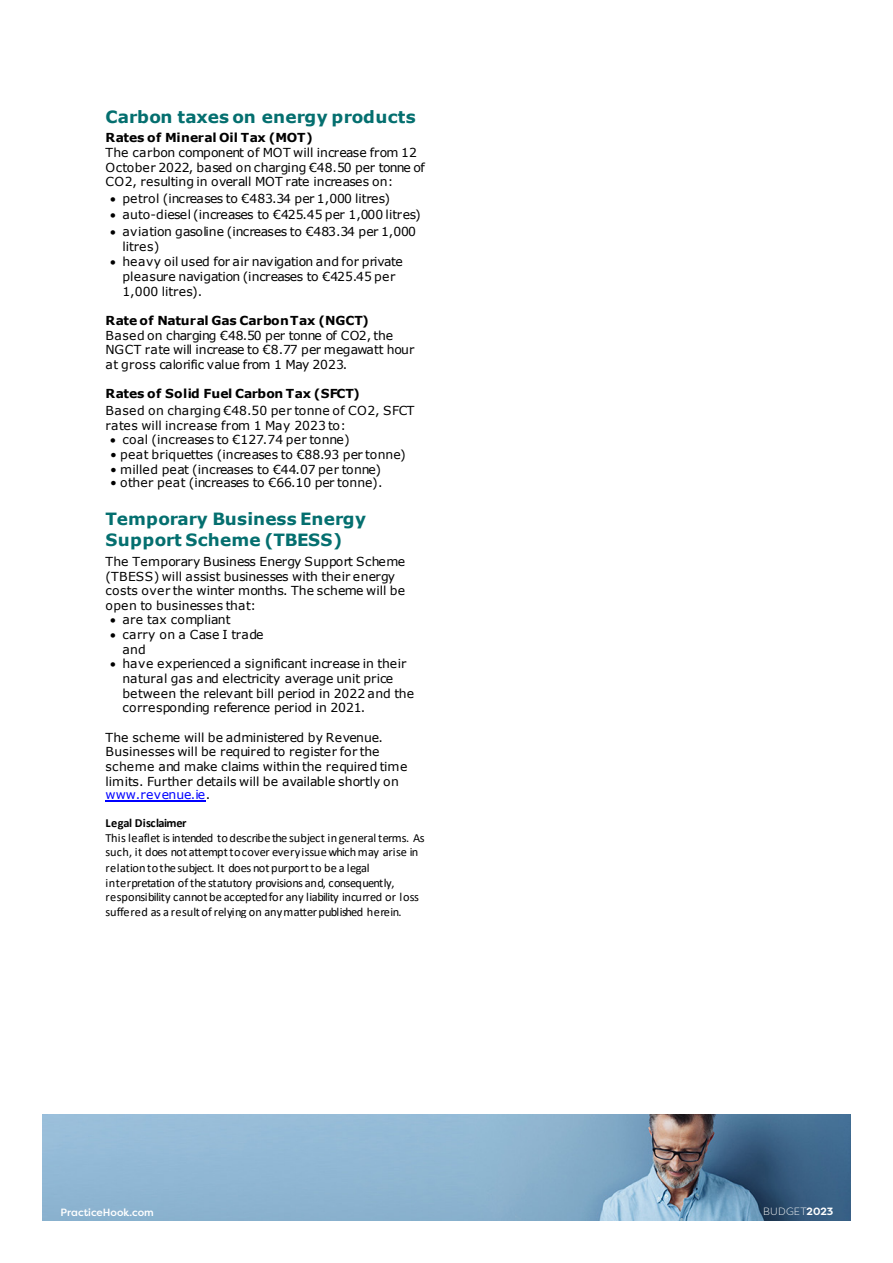
<style>
.page{position:relative;width:893px;height:1263px;background:#fff}
.page>*{position:absolute;margin:0;border:0;box-sizing:border-box;transform-origin:0 0}
.t1{font:700 16.8px/20.2px "Verdana";color:#046f6f}
.t2{font:12.3px/14.7px "Verdana";color:#000}
.t3{font:12.3px/14.7px "Calibri";letter-spacing:-.025em;color:#000}
.t4{font:12.3px/14.7px "Calibri";color:#000}
.t5{font:700 12.3px "Verdana";color:#000}
.t6{font:700 12.3px "Verdana";letter-spacing:-.03em;color:#000}
.t7{font:12.3px/14.7px "Verdana";letter-spacing:.025em;color:#000}
.t8{font:12.3px "Verdana";color:#00f}
.t9{font:700 12.3px "Calibri";letter-spacing:-.02em;color:#000}
.t10{font:500 10.5px "Filson Pro";color:#fff}
.t11{font:300 10.5px "Filson Pro";letter-spacing:.02em;color:#fff}
.s1{color:#000}
.s2{font-weight:700}
</style>
<div class="page">
<hr style="left:106px;top:800px;width:100px;height:1px;background:#00f">
<img style="left:43px;top:1114px;width:807px;height:107px">
<h1 class="t1" style="left:106px;top:107px;width:312px">Carbon taxes on energy products</h1>
<p class="t6" style="left:106px;top:129px;width:209px">Rates of Mineral Oil Tax (MOT)</p>
<p class="t2" style="left:106px;top:145px;width:321px">The carbon component of MOT will increase from 12<br>October 2022, based on charging €48.50 per tonne of<br>CO2, resulting in overall MOT rate increases on:</p>
<p class="t2" style="left:110px;top:191px;width:282px">• petrol (increases to €483.34 per 1,000 litres)</p>
<p class="t2" style="left:110px;top:207px;width:312px">• auto-diesel (increases to €425.45 per 1,000 litres)</p>
<p class="t2" style="left:122px;top:224px;width:295px;text-indent:-12px">• aviation gasoline (increases to €483.34 per 1,000 litres)</p>
<p class="t2" style="left:122px;top:254px;width:282px;text-indent:-12px">• heavy oil used for air navigation and for private pleasure navigation (increases to €425.45 per<br>1,000 litres).</p>
<p class="t5" style="left:106px;top:312px;width:265px">Rateof Natural Gas CarbonTax (NGCT)</p>
<p class="t2" style="left:106px;top:328px;width:310px">Based on charging €48.50 per tonne of CO2, the<br>NGCT rate will increase to €8.77 per megawatt hour at gross calorific value from 1 May 2023.</p>
<p class="t5" style="left:106px;top:385px;width:256px">Rates of Solid Fuel Carbon Tax (SFCT)</p>
<p class="t2" style="left:106px;top:403px;width:310px">Based on charging €48.50 per tonne of CO2, SFCT rates will increase from 1 May 2023 to:</p>
<p class="t2" style="left:110px;top:432px;width:241px">• coal (increases to €127.74 per tonne)</p>
<p class="t2" style="left:110px;top:447px;width:297px">• peat briquettes (increases to €88.93 per tonne)</p>
<p class="t2" style="left:110px;top:462px;width:272px">• milled peat (increases to €44.07 per tonne)</p>
<p class="t2" style="left:110px;top:475px;width:274px">• other peat (increases to €66.10 per tonne).</p>
<h1 class="t1" style="left:106px;top:509px;width:262px">Temporary Business Energy<br>Support Scheme (TBESS)</h1>
<p class="t2" style="left:106px;top:554px;width:301px">The Temporary Business Energy Support Scheme (TBESS) will assist businesses with their energy costs over the winter months. The scheme will be open to businesses that:</p>
<p class="t2" style="left:110px;top:612px;width:122px">• are tax compliant</p>
<p class="t7" style="left:122px;top:627px;width:143px;text-indent:-12px">• carry on a Case I trade and</p>
<p class="t2" style="left:122px;top:656px;width:293px;text-indent:-12px">• have experienced a significant increase in their natural gas and electricity average unit price between the relevant bill period in 2022 and the corresponding reference period in 2021.</p>
<p class="t2" style="left:106px;top:730px;width:303px">The scheme will be administered by Revenue.<br>Businesses will be required to register for the scheme and make claims within the required time limits. Further details will be available shortly on</p>
<p class="t8" style="left:106px;top:786px;width:106px">www.revenue.ie<span class="s1">.</span></p>
<p class="t9" style="left:106px;top:814px;width:82px">Legal Disclaimer</p>
<p class="t4" style="left:106px;top:830px;width:321px">Thisleaflet isintended todescribe the subject ingeneralterms. As such, it does notattempttocover everyissuewhichmay arise in</p>
<p class="t3" style="left:106px;top:860px;width:315px">relationtothe subject. It does notpurportto be a legal interpretation of the statutory provisions and, consequently, responsibility cannotbe acceptedfor any liability incurred or loss suffered as a resultofrelying on any matterpublished herein.</p>
<p class="t10" style="left:61px;top:1205px;width:95px">PracticeHook.com</p>
<p class="t11" style="left:763px;top:1204px;width:72px">BUDGET<span class="s2">2023</span></p>
</div>
